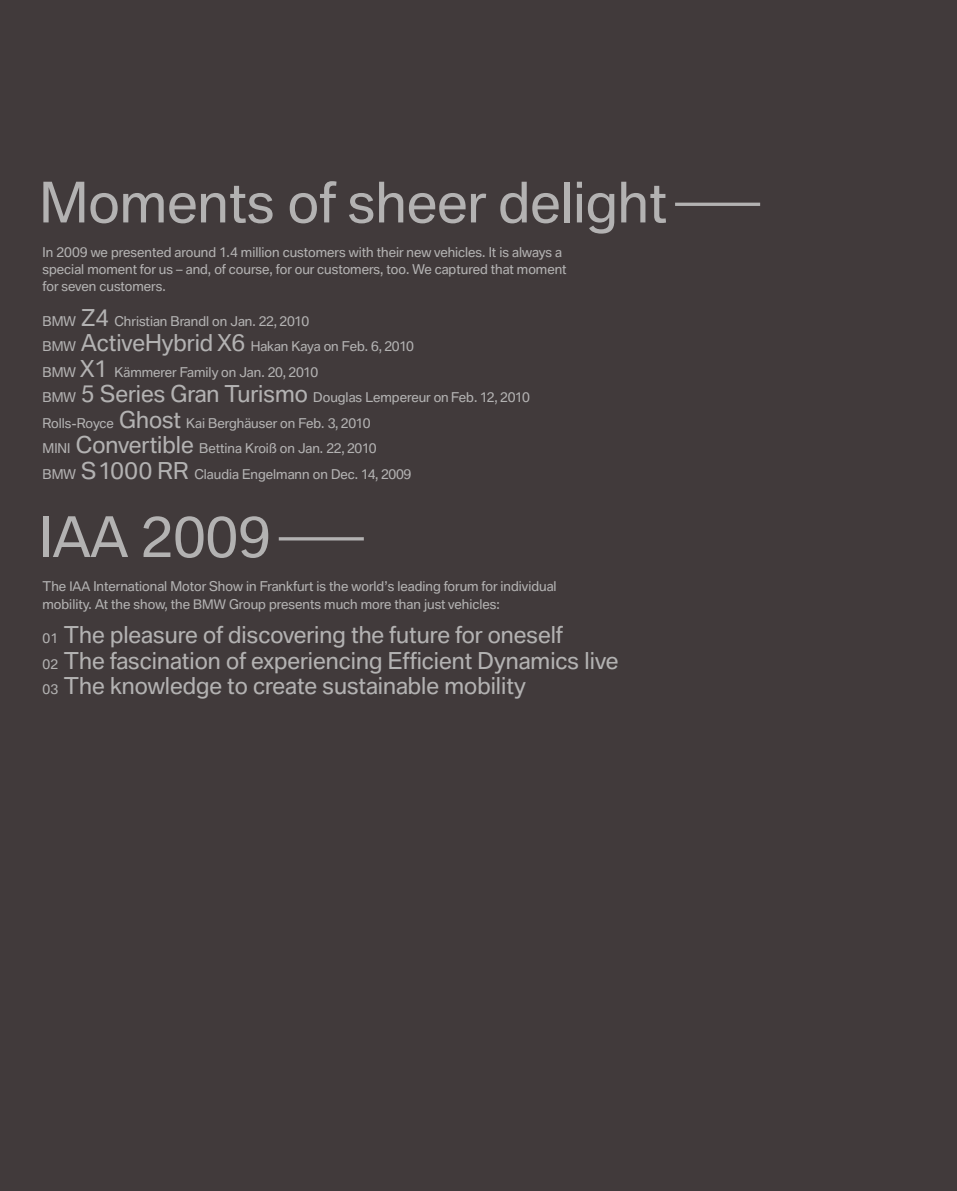
<style>
.page{position:relative;width:957px;height:1191px;background:#413a3b}
.page>*{position:absolute;margin:0;border:0;box-sizing:border-box;transform-origin:0 0}
.t1{font:54px "BMW Type Pro";color:#b3b2b2}
.t2{font:22.5px/25.5px "BMW Type Pro";color:#b3b2b2}
.t3{font:13.05px/25.5px "BMW Type Pro";color:#b3b2b2}
.s1{font-size:22.5px}
.s2{font-size:12.75px}
.s3{font-size:13.05px}
</style>
<div class="page">
<hr style="left:675px;top:203px;width:85px;height:3px;background:#b3b2b2">
<hr style="left:279px;top:537px;width:85px;height:3px;background:#b3b2b2">
<h1 class="t1" style="left:39px;top:168px;width:629px">Moments of sheer delight</h1>
<p class="t3" style="left:43px;top:243px;width:526px;line-height:17.2px">In 2009 we presented around 1.4 million customers with their new vehicles. It is always a special moment for us – and, of course, for our customers, too. We captured that moment for seven customers.</p>
<p class="t3" style="left:43px;top:308px;width:489px">BMW <span class="s1">Z4</span> Christian Brandl on Jan. 22, 2010<br>BMW <span class="s1">ActiveHybrid X6</span> Hakan Kaya on Feb. 6, 2010<br>BMW <span class="s1">X1</span> Kämmerer Family on Jan. 20, 2010<br>BMW <span class="s1">5 Series Gran Turismo</span> Douglas Lempereur on Feb. 12, 2010<br>Rolls-Royce <span class="s1">Ghost</span> Kai Berghäuser on Feb. 3, 2010<br>MINI <span class="s1">Convertible</span> Bettina Kroiß on Jan. 22, 2010<br>BMW <span class="s1">S1000 RR</span> Claudia Engelmann on Dec. 14, 2009</p>
<h1 class="t1" style="left:39px;top:503px;width:232px">IAA 2009</h1>
<p class="t3" style="left:43px;top:577px;width:515px;line-height:17.2px">The <span class="s2">IAA</span> International Motor Show in Frankfurt is the world’s leading forum for individual mobility. At the show, the <span class="s2">BMW</span> Group presents much more than just vehicles:</p>
<h2 class="t2" style="left:43px;top:621px;width:577px"><span class="s3">01</span> The pleasure of discovering the future for oneself<br><span class="s3">02</span> The fascination of experiencing Efficient Dynamics live<br><span class="s3">03</span> The knowledge to create sustainable mobility</h2>
</div>
